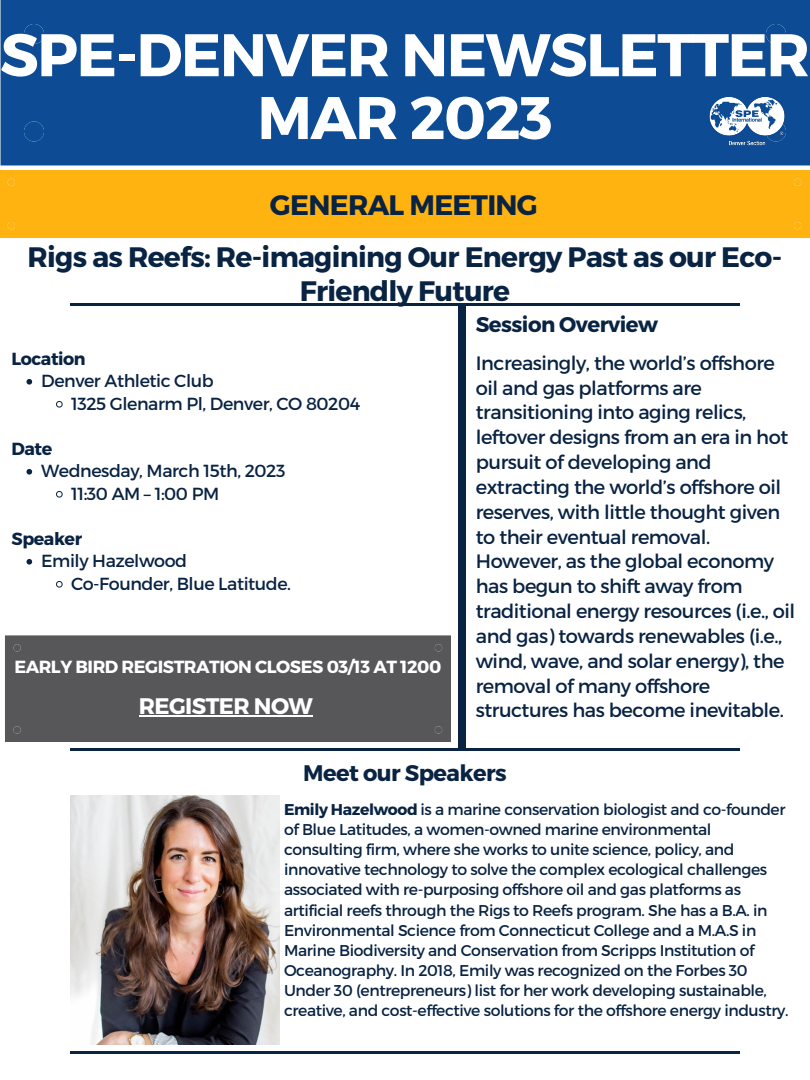
<style>
.page{position:relative;width:810px;height:1080px;background:#fff}
.page>*{position:absolute;margin:0;border:0;box-sizing:border-box;transform-origin:0 0}
.t1{font:700 60px/62.8px "Montserrat";letter-spacing:-.025em;color:#fff;text-align:center}
.t2{font:700 28.12px/33.8px "Montserrat";letter-spacing:-.025em;color:#092342;text-align:center}
.t3{font:700 22.5px "Montserrat";letter-spacing:-.025em;color:#092342}
.t4{font:700 22.5px "Montserrat";letter-spacing:-.025em;color:#fff}
.t5{font:700 21.25px "Montserrat";letter-spacing:-.025em;color:#092342}
.t6{font:19.38px/24.9px "Montserrat";letter-spacing:-.025em;color:#092342}
.t7{font:17.5px/22.5px "Montserrat";letter-spacing:-.025em;color:#092342}
.t8{font:700 17.5px "Montserrat";letter-spacing:-.025em;color:#fff}
.t9{font:700 17.5px "Montserrat";letter-spacing:-.025em;color:#092342}
.t10{font:15.62px/20.1px "Montserrat";letter-spacing:-.025em;color:#092342}
.s1{font-weight:700}
</style>
<div class="page">
<div style="left:458px;top:306px;width:8px;height:443px;background:#092342"></div>
<div style="left:1px;top:0;width:809px;height:165px;background:#0d4c94"></div>
<div style="left:24px;top:24px;width:20px;height:20px;background:#0d4c94;border-radius:50%"></div>
<div style="left:766px;top:24px;width:20px;height:20px;background:#0d4c94;border-radius:50%"></div>
<div style="left:24px;top:121px;width:20px;height:21px;background:#0d4c94;border-radius:50%"></div>
<div style="left:5px;top:635px;width:446px;height:107px;background:#57575a"></div>
<div style="left:14px;top:644px;width:7px;height:7px;background:#57575a;border-radius:50%"></div>
<div style="left:435px;top:644px;width:7px;height:7px;background:#57575a;border-radius:50%"></div>
<div style="left:435px;top:726px;width:7px;height:8px;background:#57575a;border-radius:50%"></div>
<div style="left:14px;top:726px;width:7px;height:8px;background:#57575a;border-radius:50%"></div>
<img style="left:704px;top:78px;width:87px;height:88px">
<div style="left:0;top:170px;width:810px;height:68px;background:#ffb310"></div>
<div style="left:8px;top:179px;width:7px;height:7px;background:#ffb310;border-radius:50%"></div>
<div style="left:794px;top:179px;width:7px;height:7px;background:#ffb310;border-radius:50%"></div>
<div style="left:794px;top:222px;width:7px;height:7px;background:#ffb310;border-radius:50%"></div>
<div style="left:8px;top:222px;width:7px;height:7px;background:#ffb310;border-radius:50%"></div>
<svg style="left:27px;top:379px;width:5px;height:6px"></svg>
<svg style="left:56px;top:401px;width:7px;height:7px"></svg>
<svg style="left:27px;top:469px;width:5px;height:6px"></svg>
<svg style="left:56px;top:491px;width:7px;height:7px"></svg>
<svg style="left:27px;top:559px;width:5px;height:6px"></svg>
<svg style="left:56px;top:581px;width:7px;height:7px"></svg>
<hr style="left:139px;top:715px;width:173px;height:2px;background:#fff">
<hr style="left:70px;top:303px;width:670px;height:2px;background:#092342">
<hr style="left:70px;top:1051px;width:670px;height:3px;background:#092342">
<hr style="left:70px;top:748px;width:670px;height:2px;background:#092342">
<img style="left:70px;top:796px;width:209px;height:248px">
<h1 class="t1" style="left:0;top:20px;width:811px">SPE-DENVER NEWSLETTER<br>MAR 2023</h1>
<h2 class="t2" style="left:270px;top:187px;width:269px">GENERAL MEETING</h2>
<h2 class="t2" style="left:28px;top:239px;width:756px">Rigs as Reefs: Re-imagining Our Energy Past as our Eco-<br>Friendly Future</h2>
<p class="t9" style="left:12px;top:347px;width:76px">Location</p>
<p class="t7" style="left:71px;top:369px;width:291px;text-indent:-30px">Denver Athletic Club<br>1325 Glenarm Pl, Denver, CO 80204</p>
<p class="t9" style="left:12px;top:437px;width:42px">Date</p>
<p class="t7" style="left:71px;top:459px;width:216px;text-indent:-30px">Wednesday, March 15th, 2023<br>11:30 AM – 1:00 PM</p>
<p class="t9" style="left:12px;top:527px;width:72px">Speaker</p>
<p class="t7" style="left:71px;top:549px;width:222px;text-indent:-30px">Emily Hazelwood<br>Co-Founder, Blue Latitude.</p>
<p class="t8" style="left:14px;top:655px;width:429px">EARLY BIRD REGISTRATION CLOSES 03/13 AT 1200</p>
<h3 class="t4" style="left:139px;top:691px;width:176px">REGISTER NOW</h3>
<h3 class="t5" style="left:476px;top:311px;width:184px">Session Overview</h3>
<p class="t6" style="left:476px;top:349px;width:321px">Increasingly, the world’s offshore oil and gas platforms are transitioning into aging relics, leftover designs from an era in hot pursuit of developing and extracting the world’s offshore oil reserves, with little thought given to their eventual removal.<br>However, as the global economy has begun to shift away from traditional energy resources (i.e., oil and gas) towards renewables (i.e., wind, wave, and solar energy), the removal of many offshore structures has become inevitable.</p>
<h3 class="t3" style="left:303px;top:758px;width:205px">Meet our Speakers</h3>
<p class="t10" style="left:284px;top:798px;width:506px"><span class="s1">Emily Hazelwood</span> is a marine conservation biologist and co-founder of Blue Latitudes, a women-owned marine environmental consulting firm, where she works to unite science, policy, and innovative technology to solve the complex ecological challenges associated with re-purposing offshore oil and gas platforms as artificial reefs through the Rigs to Reefs program. She has a B.A. in Environmental Science from Connecticut College and a M.A.S in Marine Biodiversity and Conservation from Scripps Institution of Oceanography. In 2018, Emily was recognized on the Forbes 30<br>Under 30 (entrepreneurs) list for her work developing sustainable, creative, and cost-effective solutions for the offshore energy industry.</p>
</div>
